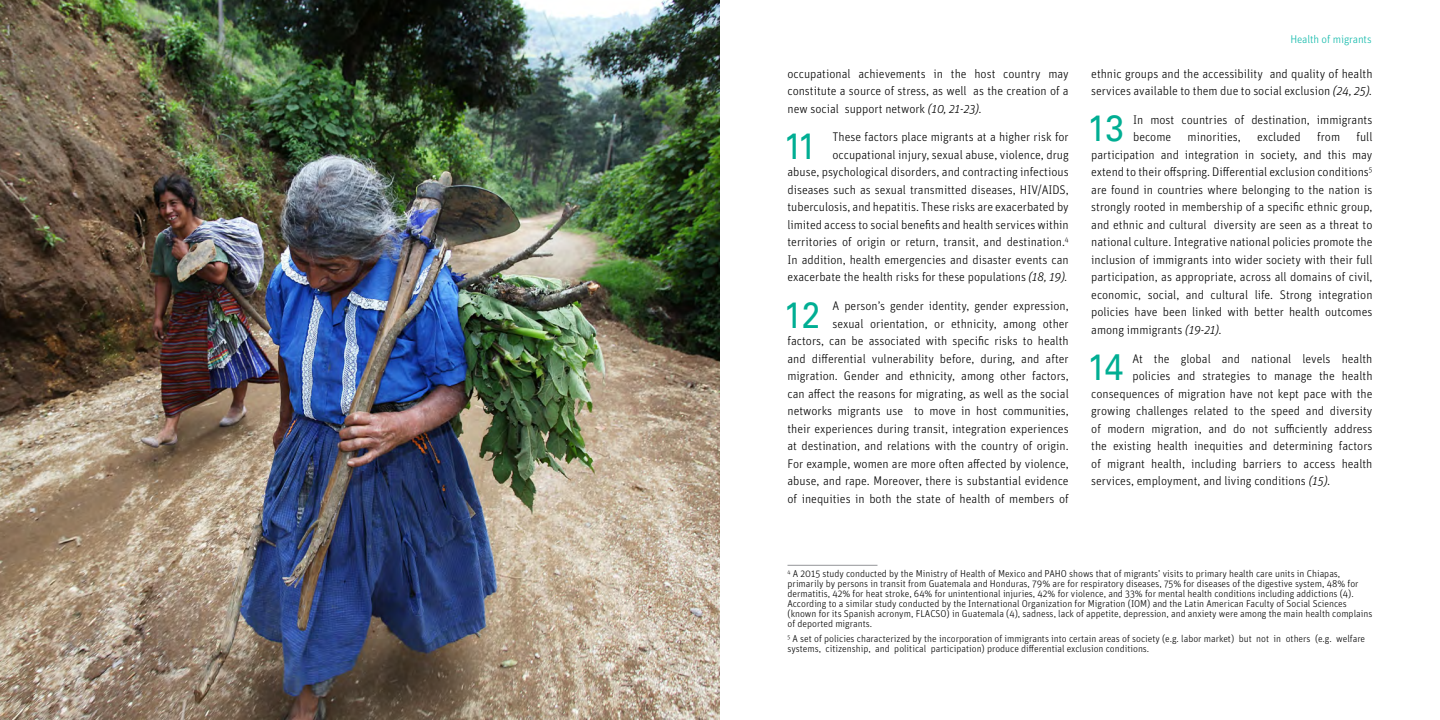
<style>
.page{position:relative;width:1440px;height:720px;background:#fff}
.page>*{position:absolute;margin:0;border:0;box-sizing:border-box;transform-origin:0 0}
.Body_text_initial_ca{font:36.75px "Univers";letter-spacing:-.025em;color:#00ae93;scale:.9 1}
.Body_text_initial_ca-2{font:300 12.5px/17.5px "Unit";color:#000;text-align:justify}
.t1{font:300 11.25px "Unit";letter-spacing:-.01em;color:#12baab}
.Footnote{font:300 10px/10px "Unit";color:#000}
.Footnote_2nd{font:300 10px/10px "Unit";color:#000}
.s1{font-style:italic}
</style>
<div class="page">
<hr style="left:788px;top:565px;width:90px;height:1px;background:#939598">
<img style="left:0;top:0;width:720px;height:720px">
<p class="Body_text_initial_ca-2" style="left:788px;top:64px;width:283px">occupational achievements in the host country may constitute a source of stress, as well as the creation of a new social support network <span class="s1">(10, 21-23).</span></p>
<p class="Body_text_initial_ca" style="left:784px;top:124px;width:37px">11</p>
<p class="Body_text_initial_ca-2" style="left:788px;top:128px;width:283px;text-align:right">These factors place migrants at a higher risk for occupational injury, sexual abuse, violence, drug<br>abuse, psychological disorders, and contracting infectious diseases such as sexual transmitted diseases, HIV/AIDS, tuberculosis, and hepatitis. These risks are exacerbated by limited access to social benefits and health services within territories of origin or return, transit, and destination.<sup>4<br></sup>In addition, health emergencies and disaster events can exacerbate the health risks for these populations <span class="s1">(18, 19).</span></p>
<p class="Body_text_initial_ca" style="left:784px;top:293px;width:42px">12</p>
<p class="Body_text_initial_ca-2" style="left:788px;top:297px;width:283px;text-align:right">A person’s gender identity, gender expression,<br>sexual orientation, or ethnicity, among other<br>factors, can be associated with specific risks to health and differential vulnerability before, during, and after migration. Gender and ethnicity, among other factors, can affect the reasons for migrating, as well as the social networks migrants use to move in host communities, their experiences during transit, integration experiences at destination, and relations with the country of origin.<br>For example, women are more often affected by violence, abuse, and rape. Moreover, there is substantial evidence of inequities in both the state of health of members of</p>
<p class="t1" style="left:1290px;top:32px;width:83px">Health of migrants</p>
<p class="Body_text_initial_ca-2" style="left:1091px;top:64px;width:283px">ethnic groups and the accessibility and quality of health services available to them due to social exclusion <span class="s1">(24, 25).</span></p>
<p class="Body_text_initial_ca" style="left:1088px;top:107px;width:42px">13</p>
<p class="Body_text_initial_ca-2" style="left:1133px;top:110px;width:241px">In most countries of destination, immigrants become</p>
<p class="Body_text_initial_ca-2" style="left:1091px;top:128px;width:283px;text-indent:265px">full participation and integration in society, and this may extend to their offspring. Differential exclusion conditions<sup>5 </sup>are found in countries where belonging to the nation is strongly rooted in membership of a specific ethnic group, and ethnic and cultural diversity are seen as a threat to national culture. Integrative national policies promote the inclusion of immigrants into wider society with their full participation, as appropriate, across all domains of civil, economic, social, and cultural life. Strong integration policies have been linked with better health outcomes among immigrants <span class="s1">(19-21).</span></p>
<p class="Body_text_initial_ca" style="left:1088px;top:345px;width:41px">14</p>
<p class="Body_text_initial_ca-2" style="left:1132px;top:349px;width:242px">At the global and national levels health</p>
<p class="Body_text_initial_ca-2" style="left:1188px;top:128px;width:55px">minorities,</p>
<p class="Body_text_initial_ca-2" style="left:1257px;top:128px;width:45px">excluded</p>
<p class="Body_text_initial_ca-2" style="left:1317px;top:128px;width:24px">from</p>
<p class="Body_text_initial_ca-2" style="left:1132px;top:367px;width:242px">policies and strategies to manage the health</p>
<p class="Body_text_initial_ca-2" style="left:1091px;top:384px;width:283px">consequences of migration have not kept pace with the</p>
<p class="Body_text_initial_ca-2" style="left:1091px;top:402px;width:283px">growing challenges related to the speed and diversity</p>
<p class="Body_text_initial_ca-2" style="left:1091px;top:419px;width:283px">of modern migration, and do not sufficiently address</p>
<p class="Body_text_initial_ca-2" style="left:1091px;top:437px;width:283px">the existing health inequities and determining factors</p>
<p class="Body_text_initial_ca-2" style="left:1091px;top:454px;width:283px">of migrant health, including barriers to access health</p>
<p class="Body_text_initial_ca-2" style="left:1091px;top:472px;width:241px">services, employment, and living conditions <span class="s1">(15).</span></p>
<p class="Footnote" style="left:788px;top:568px;width:586px"><sup>4</sup> A 2015 study conducted by the Ministry of Health of Mexico and PAHO shows that of migrants’ visits to primary health care units in Chiapas, primarily by persons in transit from Guatemala and Honduras, 79% are for respiratory diseases, 75% for diseases of the digestive system, 48% for dermatitis, 42% for heat stroke, 64% for unintentional injuries, 42% for violence, and 33% for mental health conditions including addictions (4).<br>According to a similar study conducted by the International Organization for Migration (IOM) and the Latin American Faculty of Social Sciences (known for its Spanish acronym, FLACSO) in Guatemala (4), sadness, lack of appetite, depression, and anxiety were among the main health complains of deported migrants.</p>
<p class="Footnote_2nd" style="left:788px;top:634px;width:579px"><sup>5</sup> A set of policies characterized by the incorporation of immigrants into certain areas of society (e.g. labor market) but not in others (e.g. welfare systems, citizenship, and political participation) produce differential exclusion conditions.</p>
</div>
